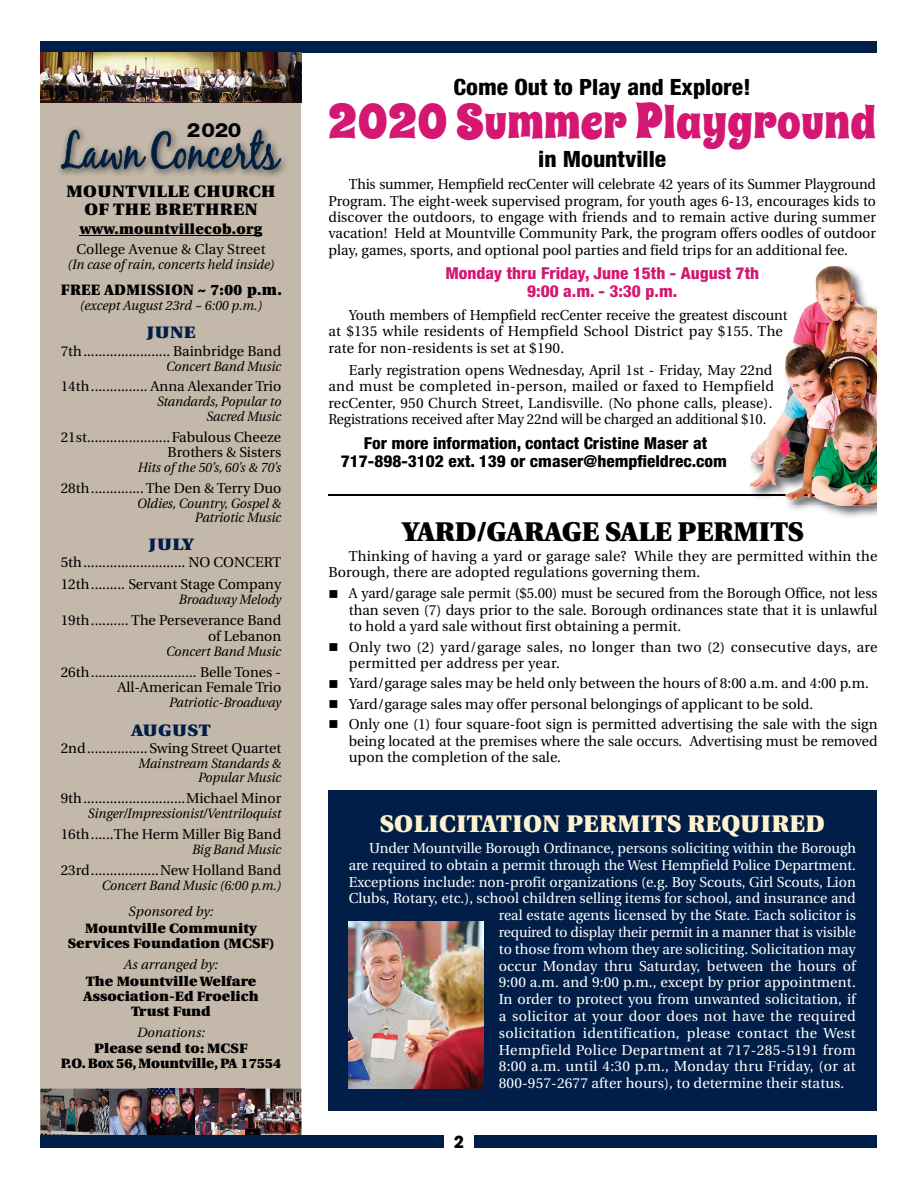
<style>
.page{position:relative;width:918px;height:1188px;background:#fff}
.page>*{position:absolute;margin:0;border:0;box-sizing:border-box;transform-origin:0 0}
.t1{font:44.55px "Spicy Rice";letter-spacing:.01em;color:#d31772;scale:1.06 1}
.t2{font:900 27px "Utopia";color:#000}
.t3{font:900 24px "Utopia";letter-spacing:.02em;color:#fff3ce}
.t4{font:800 condensed 22.5px "Helvetica Neue";color:#000;scale:1.05 1}
.t5{font:800 19.65px "Helvetica Neue";color:#000;scale:1.1 1}
.t6{font:800 condensed 16.5px/18px "Helvetica Neue";color:#000;text-align:center;scale:1.05 1}
.t7{font:800 condensed 16.5px/18px "Helvetica Neue";color:#d31772;text-align:center;scale:1.05 1}
.t8{font:900 16.5px/18px "Utopia";letter-spacing:.025em;color:#000;text-align:center;scale:1.05 1}
.t9{font:900 16.5px "Utopia";letter-spacing:.025em;color:#001e48;scale:1.1 1}
.t10{font:700 16.5px "Avant Garde";color:#000}
.t11{font:900 15px "Utopia";letter-spacing:.025em;color:#000}
.t12{font:14.4px/16.4px "Utopia";letter-spacing:.005em;color:#000;text-align:justify}
.t13{font:14.4px "Utopia";color:#fff}
.t14{font:14.4px "Utopia";letter-spacing:.025em;color:#fff}
.t15{font:14.4px "Utopia";letter-spacing:.02em;color:#fff}
.t16{font:14.25px/15.8px "Utopia";color:#000;text-align:right}
.t17{font:900 14.25px "Utopia";letter-spacing:.025em;color:#000}
.t18{font:italic 13.5px/14.2px "Utopia";color:#000;text-align:right;scale:.95 1}
.t19{font:900 13.5px/15px "Utopia";letter-spacing:.01em;color:#000;text-align:center;scale:1.05 1}
.t20{font:italic 13.5px "Utopia";color:#000}
.s1{font-size:48.3px}
.s2{font-size:50.4px}
.s3{color:#d21772}
</style>
<div class="page">
<div style="left:328px;top:791px;width:550px;height:320px;background:#001e48"></div>
<div style="left:40px;top:45px;width:262px;height:1103px;background:#c3b8a9"></div>
<div style="left:40px;top:41px;width:838px;height:11px;background:#001e48"></div>
<img style="left:59px;top:128px;width:227px;height:49px">
<img style="left:187px;top:128px;width:54px;height:2px">
<svg style="left:61px;top:130px;width:220px;height:40px"></svg>
<img style="left:40px;top:52px;width:262px;height:50px">
<img style="left:245px;top:1089px;width:57px;height:46px">
<img style="left:40px;top:1089px;width:70px;height:46px">
<hr style="left:80px;top:235px;width:182px;height:1px;background:#000">
<hr style="left:328px;top:494px;width:421px;height:2px;background:#000">
<img style="left:110px;top:1089px;width:134px;height:46px">
<img style="left:148px;top:1089px;width:3px;height:46px">
<img style="left:244px;top:1089px;width:1px;height:47px">
<img style="left:750px;top:266px;width:127px;height:240px">
<img style="left:750px;top:267px;width:8px;height:15px">
<img style="left:750px;top:309px;width:38px;height:15px">
<img style="left:750px;top:326px;width:33px;height:14px">
<img style="left:750px;top:364px;width:22px;height:15px">
<img style="left:750px;top:381px;width:24px;height:14px">
<img style="left:750px;top:397px;width:22px;height:14px">
<img style="left:750px;top:413px;width:16px;height:15px">
<img style="left:750px;top:494px;width:127px;height:2px">
<img style="left:349px;top:922px;width:135px;height:167px">
<div style="left:40px;top:1135px;width:838px;height:13px;background:#001e48"></div>
<div style="left:444px;top:1120px;width:30px;height:41px;background:#fff"></div>
<h3 class="t5" style="left:187px;top:123px;width:51px">2020</h3>
<p class="t8" style="left:66px;top:184px;width:201px">MOUNTVILLE CHURCH<br>OF THE BRETHREN</p>
<p class="t17" style="left:80px;top:223px;width:184px">www.mountvillecob.org</p>
<p class="t16" style="left:76px;top:243px;width:191px">College Avenue &amp; Clay Street</p>
<p class="t18" style="left:68px;top:259px;width:219px">(In case of rain, concerts held inside)</p>
<p class="t11" style="left:61px;top:284px;width:223px">FREE ADMISSION ~ 7:00 p.m.</p>
<p class="t18" style="left:80px;top:299px;width:193px">(except August 23rd ~ 6:00 p.m.)</p>
<p class="t9" style="left:146px;top:326px;width:46px">JUNE</p>
<p class="t16" style="left:61px;top:344px;width:222px">7th....................... Bainbridge Band</p>
<p class="t18" style="left:166px;top:360px;width:123px">Concert Band Music</p>
<p class="t16" style="left:61px;top:380px;width:222px">14th ............... Anna Alexander Trio</p>
<p class="t18" style="left:157px;top:396px;width:132px">Standards, Popular to<br>Sacred Music</p>
<p class="t16" style="left:61px;top:430px;width:222px">21st......................Fabulous Cheeze<br>Brothers &amp; Sisters</p>
<p class="t18" style="left:138px;top:462px;width:153px">Hits of the 50’s, 60’s &amp; 70’s</p>
<p class="t16" style="left:61px;top:482px;width:222px">28th..............The Den &amp; Terry Duo</p>
<p class="t18" style="left:137px;top:498px;width:153px">Oldies, Country, Gospel &amp;<br>Patriotic Music</p>
<p class="t9" style="left:149px;top:537px;width:42px">JULY</p>
<p class="t16" style="left:61px;top:553px;width:222px;line-height:21.9px;text-align:left">5th........................... NO CONCERT<br>12th......... Servant Stage Company</p>
<p class="t18" style="left:179px;top:594px;width:109px">Broadway Melody</p>
<p class="t16" style="left:61px;top:614px;width:222px">19th.......... The Perseverance Band of Lebanon</p>
<p class="t18" style="left:166px;top:645px;width:123px">Concert Band Music</p>
<p class="t16" style="left:61px;top:665px;width:222px">26th............................ Belle Tones -<br>All-American Female Trio</p>
<p class="t18" style="left:169px;top:697px;width:120px">Patriotic-Broadway</p>
<p class="t9" style="left:131px;top:723px;width:74px">AUGUST</p>
<p class="t16" style="left:61px;top:742px;width:222px">2nd................Swing Street Quartet</p>
<p class="t18" style="left:138px;top:758px;width:152px">Mainstream Standards &amp;<br>Popular Music</p>
<p class="t16" style="left:61px;top:792px;width:222px">9th...........................Michael Minor</p>
<p class="t18" style="left:88px;top:808px;width:205px">Singer/Impressionist/Ventriloquist</p>
<p class="t16" style="left:61px;top:828px;width:222px">16th......The Herm Miller Big Band</p>
<p class="t18" style="left:192px;top:844px;width:95px">Big Band Music</p>
<p class="t16" style="left:61px;top:863px;width:222px">23rd..................New Holland Band</p>
<p class="t18" style="left:129px;top:874px;width:162px;line-height:25.8px;text-align:left;text-indent:-27px">Concert Band Music (6:00 p.m.)<br>Sponsored by:</p>
<p class="t19" style="left:68px;top:922px;width:198px">Mountville Community<br>Services Foundation (MCSF)</p>
<p class="t20" style="left:124px;top:959px;width:96px">As arranged by:</p>
<p class="t19" style="left:83px;top:975px;width:168px">The Mountville Welfare<br>Association-Ed Froelich<br>Trust Fund</p>
<p class="t20" style="left:137px;top:1027px;width:69px">Donations:</p>
<p class="t19" style="left:61px;top:1042px;width:211px">Please send to: MCSF<br>P.O. Box 56, Mountville, PA 17554</p>
<h3 class="t4" style="left:454px;top:79px;width:285px">Come Out to Play and Explore!</h3>
<h1 class="t1" style="left:329px;top:93px;width:518px"><span class="s1">2020 S</span>ummer <span class="s2">P</span>layground</h1>
<h3 class="t4" style="left:538px;top:150px;width:123px">in Mountville</h3>
<p class="t12" style="left:328px;top:178px;width:549px;text-indent:20px">This summer, Hempfield recCenter will celebrate 42 years of its Summer Playground Program. The eight-week supervised program, for youth ages 6-13, encourages kids to discover the outdoors, to engage with friends and to remain active during summer vacation! Held at Mountville Community Park, the program offers oodles of outdoor play, games, sports, and optional pool parties and field trips for an additional fee.</p>
<p class="t7" style="left:445px;top:266px;width:300px">Monday thru Friday, June 15th - August 7<span class="s3">th<br></span>9:00 a.m. - 3:30 p.m.</p>
<p class="t12" style="left:328px;top:308px;width:461px;text-align:left;text-indent:20px">Youth members of Hempfield recCenter receive the greatest discount at $135 while residents of Hempfield School District pay $155. The rate for non-residents is set at $190.</p>
<p class="t12" style="left:328px;top:363px;width:447px;text-indent:20px">Early registration opens Wednesday, April 1st - Friday, May 22nd and must be completed in-person, mailed or faxed to Hempfield recCenter, 950 Church Street, Landisville. (No phone calls, please).<br>Registrations received after May 22nd will be charged an additional $10.</p>
<p class="t6" style="left:341px;top:435px;width:369px">For more information, contact Cristine Maser at<br>717-898-3102 ext. 139 or cmaser@hempfieldrec.com</p>
<h2 class="t2" style="left:402px;top:521px;width:403px">YARD/GARAGE SALE PERMITS</h2>
<p class="t12" style="left:328px;top:549px;width:551px;text-indent:20px">Thinking of having a yard or garage sale? While they are permitted within the<br>Borough, there are adopted regulations governing them.</p>
<p class="t12" style="left:349px;top:587px;width:530px;text-indent:-20px">■ A yard/garage sale permit ($5.00) must be secured from the Borough Office, not less than seven (7) days prior to the sale. Borough ordinances state that it is unlawful to hold a yard sale without first obtaining a permit.</p>
<p class="t12" style="left:349px;top:640px;width:530px;text-indent:-20px">■ Only two (2) yard/garage sales, no longer than two (2) consecutive days, are permitted per address per year.</p>
<p class="t12" style="left:328px;top:677px;width:542px">■ Yard/garage sales may be held only between the hours of 8:00 a.m. and 4:00 p.m.</p>
<p class="t12" style="left:328px;top:697px;width:486px">■ Yard/garage sales may offer personal belongings of applicant to be sold.</p>
<p class="t12" style="left:349px;top:717px;width:530px;text-indent:-20px">■ Only one (1) four square-foot sign is permitted advertising the sale with the sign being located at the premises where the sale occurs. Advertising must be removed upon the completion of the sale.</p>
<h3 class="t3" style="left:380px;top:814px;width:447px">SOLICITATION PERMITS REQUIRED</h3>
<p class="t13" style="left:369px;top:842px;width:488px">Under Mountville Borough Ordinance, persons soliciting within the Borough</p>
<p class="t13" style="left:349px;top:859px;width:509px">are required to obtain a permit through the West Hempfield Police Department.</p>
<p class="t13" style="left:349px;top:876px;width:509px">Exceptions include: non-profit organizations (e.g. Boy Scouts, Girl Scouts, Lion</p>
<p class="t13" style="left:349px;top:893px;width:509px">Clubs, Rotary, etc.), school children selling items for school, and insurance and</p>
<p class="t13" style="left:499px;top:909px;width:359px">real estate agents licensed by the State. Each solicitor is</p>
<p class="t13" style="left:499px;top:926px;width:359px">required to display their permit in a manner that is visible</p>
<p class="t13" style="left:499px;top:943px;width:359px">to those from whom they are soliciting. Solicitation may</p>
<p class="t13" style="left:499px;top:960px;width:359px">occur Monday thru Saturday, between the hours of</p>
<p class="t13" style="left:499px;top:977px;width:358px">9:00 a.m. and 9:00 p.m., except by prior appointment.</p>
<p class="t13" style="left:499px;top:993px;width:359px">In order to protect you from unwanted solicitation, if</p>
<p class="t14" style="left:499px;top:1010px;width:359px">a solicitor at your door does not have the required</p>
<p class="t14" style="left:499px;top:1027px;width:358px">solicitation identification, please contact the West</p>
<p class="t14" style="left:499px;top:1044px;width:358px">Hempfield Police Department at 717-285-5191 from</p>
<p class="t15" style="left:499px;top:1061px;width:359px">8:00 a.m. until 4:30 p.m., Monday thru Friday, (or at</p>
<p class="t13" style="left:499px;top:1077px;width:347px">800-957-2677 after hours), to determine their status.</p>
<p class="t10" style="left:454px;top:1136px;width:12px">2</p>
</div>
